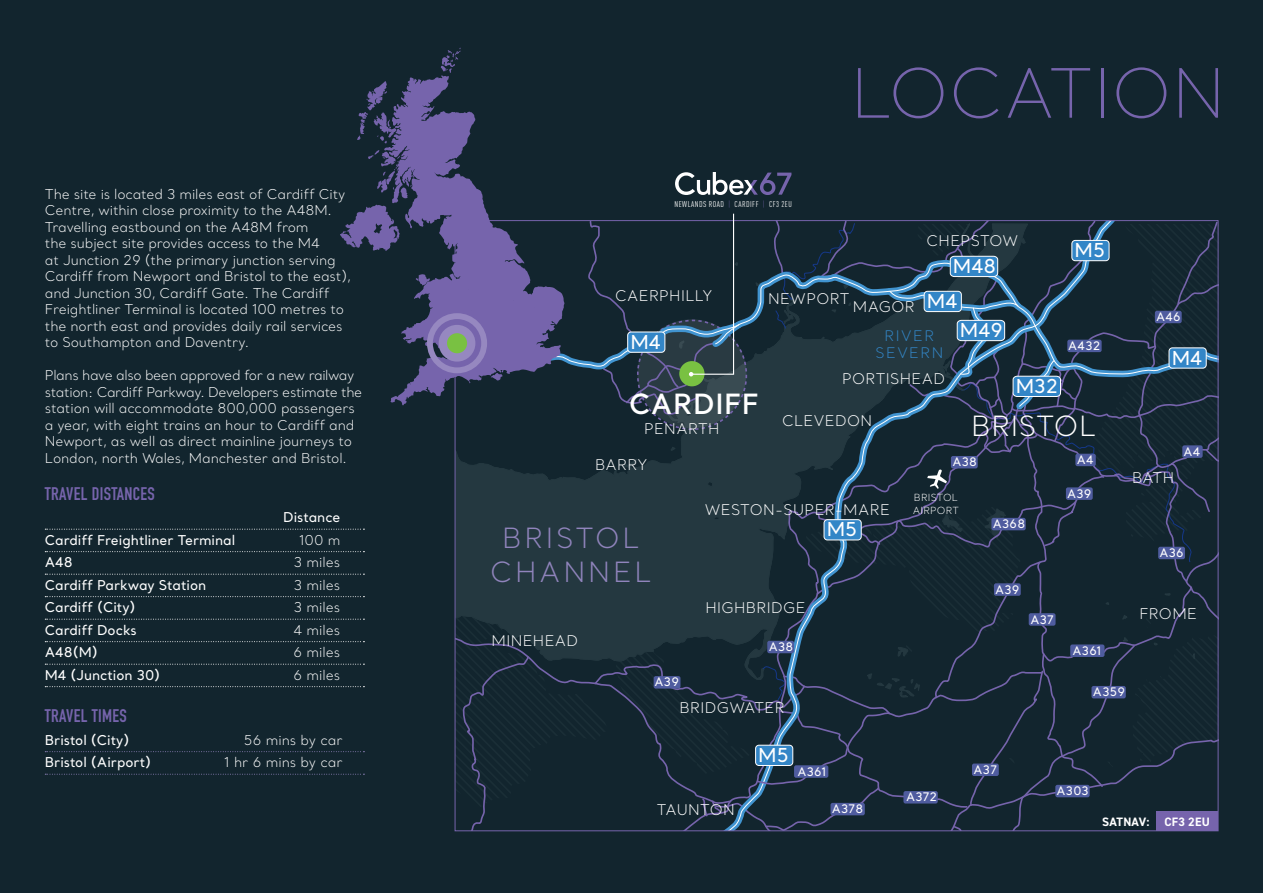
<style>
.page{position:relative;width:1263px;height:893px;background:#12252e}
.page>*{position:absolute;margin:0;border:0;box-sizing:border-box;transform-origin:0 0}
.t1{font:200 67.5px "Santral";color:#7664ac}
.t2{font:300 27.75px/33.3px "Santral";letter-spacing:.1em;color:#9084bc;text-align:center}
.t3{font:300 27.75px "Santral";letter-spacing:.025em;color:#fff}
.t4{font:500 19.05px "Santral";color:#fff}
.t5{font:700 18px "DIN Condensed";letter-spacing:.02em;color:#7664ac}
.t6{font:300 14.7px "Santral";letter-spacing:.025em;color:#fff}
.t7{font:300 14.55px/17.4px "Santral";letter-spacing:.1em;color:#3386c7;text-align:center}
.t8{font:300 13.5px/16.5px "Santral";letter-spacing:-.01em;color:#fff}
.t9{font:500 13.5px "Santral";color:#fff}
.t10{font:700 12.15px "DIN2014";letter-spacing:.015em;color:#fff}
.t11{font:500 11.7px "Santral";letter-spacing:.025em;color:#fff}
.t12{font:300 9.75px/13px "Santral";letter-spacing:.025em;color:#fff}
.t13{font:condensed 8.25px "DIN Pro";letter-spacing:.06em;color:#fbfbfb}
.s1{color:#fff}
.s2{font-weight:300;color:#7664ac}
</style>
<div class="page">
<svg style="left:45px;top:529px;width:319px;height:1px"></svg>
<svg style="left:45px;top:551px;width:319px;height:1px"></svg>
<svg style="left:45px;top:574px;width:319px;height:1px"></svg>
<svg style="left:45px;top:596px;width:319px;height:1px"></svg>
<svg style="left:45px;top:619px;width:319px;height:1px"></svg>
<svg style="left:45px;top:641px;width:319px;height:1px"></svg>
<svg style="left:45px;top:664px;width:319px;height:1px"></svg>
<svg style="left:45px;top:686px;width:319px;height:1px"></svg>
<svg style="left:457px;top:454px;width:113px;height:161px;background:#22363e"></svg>
<svg style="left:471px;top:805px;width:14px;height:24px"></svg>
<svg style="left:457px;top:615px;width:131px;height:190px"></svg>
<svg style="left:45px;top:751px;width:319px;height:1px"></svg>
<svg style="left:45px;top:774px;width:319px;height:1px"></svg>
<svg style="left:384px;top:75px;width:181px;height:331px"></svg>
<svg style="left:490px;top:373px;width:12px;height:8px"></svg>
<svg style="left:416px;top:274px;width:14px;height:12px"></svg>
<svg style="left:368px;top:150px;width:46px;height:49px"></svg>
<svg style="left:357px;top:81px;width:39px;height:63px"></svg>
<svg style="left:441px;top:48px;width:20px;height:25px"></svg>
<svg style="left:340px;top:205px;width:60px;height:46px"></svg>
<svg style="left:443px;top:329px;width:28px;height:28px"></svg>
<div style="left:439px;top:325px;width:36px;height:37px;border:8px solid #9688c0;border-radius:50%"></div>
<div style="left:427px;top:313px;width:60px;height:60px;border:6px solid #9688c0;border-radius:50%"></div>
<svg style="left:675px;top:172px;width:116px;height:23px"></svg>
<svg style="left:588px;top:213px;width:630px;height:618px"></svg>
<p class="t8" style="left:45px;top:186px;width:308px">The site is located 3 miles east of Cardiff City Centre, within close proximity to the A48M.<br>Travelling eastbound on the A48M from<br>the subject site provides access to the M4<br>at Junction 29 (the primary junction serving Cardiff from Newport and Bristol to the east), and Junction 30, Cardiff Gate. The Cardiff Freightliner Terminal is located 100 metres to the north east and provides daily rail services to Southampton and Daventry.</p>
<p class="t8" style="left:45px;top:367px;width:319px">Plans have also been approved for a new railway station: Cardiff Parkway. Developers estimate the station will accommodate 800,000 passengers a year, with eight trains an hour to Cardiff and Newport, as well as direct mainline journeys to London, north Wales, Manchester and Bristol.</p>
<h3 class="t5" style="left:45px;top:481px;width:111px">TRAVEL DISTANCES</h3>
<p class="t9" style="left:283px;top:509px;width:59px">Distance</p>
<p class="t9" style="left:45px;top:531px;width:192px">Cardiff Freightliner Terminal</p>
<p class="t8" style="left:299px;top:532px;width:43px">100 m</p>
<p class="t9" style="left:45px;top:554px;width:29px">A48</p>
<p class="t8" style="left:294px;top:554px;width:48px">3 miles</p>
<p class="t9" style="left:45px;top:576px;width:163px">Cardiff Parkway Station</p>
<p class="t8" style="left:294px;top:577px;width:48px">3 miles</p>
<p class="t9" style="left:45px;top:599px;width:92px">Cardiff (City)</p>
<p class="t8" style="left:294px;top:599px;width:48px">3 miles</p>
<p class="t9" style="left:45px;top:621px;width:94px">Cardiff Docks</p>
<p class="t8" style="left:293px;top:622px;width:48px">4 miles</p>
<p class="t9" style="left:45px;top:644px;width:54px">A48(M)</p>
<p class="t8" style="left:294px;top:644px;width:48px">6 miles</p>
<p class="t9" style="left:45px;top:666px;width:117px">M4 (Junction 30)</p>
<p class="t8" style="left:294px;top:667px;width:48px">6 miles</p>
<h3 class="t5" style="left:45px;top:704px;width:83px">TRAVEL TIMES</h3>
<p class="t9" style="left:45px;top:731px;width:86px">Bristol (City)</p>
<p class="t8" style="left:244px;top:732px;width:100px">56 mins by car</p>
<p class="t9" style="left:45px;top:754px;width:108px">Bristol (Airport)</p>
<p class="t8" style="left:224px;top:754px;width:120px">1 hr 6 mins by car</p>
<p class="t13" style="left:674px;top:199px;width:119px"><span class="s1">NEWLANDS ROAD</span> <span class="s2">|</span> CARDIFF <span class="s2">|</span> CF3 2EU</p>
<h1 class="t1" style="left:850px;top:50px;width:377px">LOCATION</h1>
<p class="t6" style="left:926px;top:231px;width:93px">CHEPSTOW</p>
<h3 class="t4" style="left:953px;top:254px;width:45px">M48</h3>
<h3 class="t4" style="left:1074px;top:238px;width:32px">M5</h3>
<p class="t6" style="left:615px;top:286px;width:99px">CAERPHILLY</p>
<h3 class="t4" style="left:630px;top:329px;width:32px">M4</h3>
<p class="t6" style="left:768px;top:289px;width:83px">NEWPORT</p>
<p class="t6" style="left:853px;top:297px;width:63px">MAGOR</p>
<h3 class="t4" style="left:927px;top:289px;width:32px">M4</h3>
<p class="t7" style="left:875px;top:327px;width:69px">RIVER<br>SEVERN</p>
<h3 class="t4" style="left:960px;top:318px;width:44px">M49</h3>
<p class="t11" style="left:1068px;top:338px;width:34px">A432</p>
<p class="t6" style="left:842px;top:369px;width:104px">PORTISHEAD</p>
<p class="t6" style="left:629px;top:411px;width:245px"><sup>CARDIFF</sup> CLEVEDON</p>
<p class="t6" style="left:644px;top:420px;width:77px">PENARTH</p>
<p class="t6" style="left:595px;top:456px;width:54px">BARRY</p>
<h3 class="t4" style="left:1016px;top:374px;width:44px">M32</h3>
<h2 class="t3" style="left:971px;top:408px;width:126px">BRISTOL</h2>
<p class="t11" style="left:952px;top:454px;width:26px">A38</p>
<p class="t11" style="left:1077px;top:452px;width:18px">A4</p>
<h2 class="t2" style="left:490px;top:521px;width:163px">BRISTOL<br>CHANNEL</h2>
<p class="t6" style="left:705px;top:500px;width:187px">WESTON-SUPER-MARE</p>
<h3 class="t4" style="left:827px;top:517px;width:32px">M5</h3>
<p class="t12" style="left:913px;top:491px;width:48px">BRISTOL<br>AIRPORT</p>
<p class="t11" style="left:993px;top:516px;width:34px">A368</p>
<p class="t11" style="left:995px;top:582px;width:26px">A39</p>
<p class="t11" style="left:1067px;top:486px;width:26px">A39</p>
<p class="t11" style="left:1156px;top:309px;width:26px">A46</p>
<h3 class="t4" style="left:1172px;top:345px;width:32px">M4</h3>
<p class="t6" style="left:1132px;top:468px;width:44px">BATH</p>
<p class="t11" style="left:1183px;top:444px;width:18px">A4</p>
<p class="t11" style="left:1159px;top:545px;width:26px">A36</p>
<p class="t6" style="left:491px;top:632px;width:88px">MINEHEAD</p>
<p class="t6" style="left:705px;top:598px;width:102px">HIGHBRIDGE</p>
<p class="t6" style="left:1139px;top:604px;width:59px">FROME</p>
<p class="t11" style="left:1030px;top:612px;width:25px">A37</p>
<p class="t11" style="left:655px;top:675px;width:26px">A39</p>
<p class="t11" style="left:769px;top:639px;width:26px">A38</p>
<p class="t6" style="left:679px;top:698px;width:107px">BRIDGWATER</p>
<p class="t6" style="left:657px;top:800px;width:79px">TAUNTON</p>
<h3 class="t4" style="left:758px;top:743px;width:32px">M5</h3>
<p class="t11" style="left:797px;top:764px;width:30px">A361</p>
<p class="t11" style="left:832px;top:801px;width:33px">A378</p>
<p class="t11" style="left:906px;top:789px;width:32px">A372</p>
<p class="t11" style="left:973px;top:762px;width:25px">A37</p>
<p class="t11" style="left:1072px;top:643px;width:30px">A361</p>
<p class="t11" style="left:1093px;top:684px;width:34px">A359</p>
<p class="t11" style="left:1056px;top:783px;width:34px">A303</p>
<p class="t10" style="left:1102px;top:814px;width:109px">SATNAV: CF3 2EU</p>
</div>
